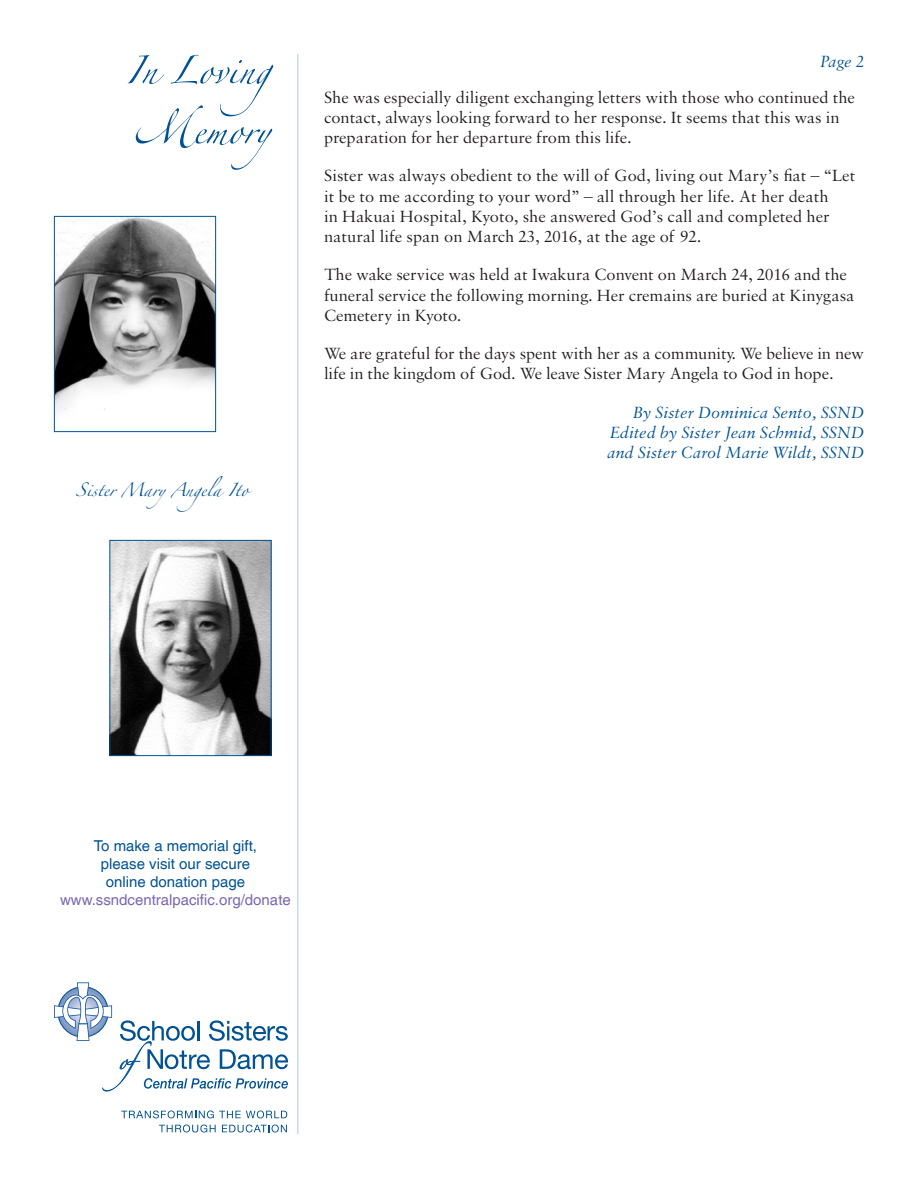
<style>
.page{position:relative;width:918px;height:1188px;background:#fff}
.page>*{position:absolute;margin:0;border:0;box-sizing:border-box;transform-origin:0 0}
.t1{font:63px/60px "Zapfino Extra LT Pro";color:#005294}
.Script_Name{font:30px "Zapfino Extra LT Pro";color:#005294}
.t2{font:17.25px/20.2px "Sabon MT Pro";color:#231f20}
.Page__-_Continued{font:italic 17.25px/20.2px "Sabon MT Pro";color:#005294;text-align:justify}
.Contact_info{font:15px/18px "Helvetica LT Com";color:#005294;text-align:center}
.s1{color:#7a67ae}
</style>
<div class="page">
<hr style="left:297px;top:54px;width:1px;height:1080px;background:#c5dce9">
<svg style="left:121px;top:1111px;width:166px;height:7px"></svg>
<svg style="left:159px;top:1125px;width:57px;height:8px"></svg>
<svg style="left:222px;top:1125px;width:65px;height:8px"></svg>
<svg style="left:54px;top:982px;width:234px;height:109px"></svg>
<img style="left:112px;top:542px;width:158px;height:212px">
<div style="left:110px;top:540px;width:162px;height:216px;border:1px solid #005294"></div>
<img style="left:56px;top:218px;width:158px;height:192px">
<div style="left:54px;top:216px;width:162px;height:216px;border:1px solid #005294"></div>
<h1 class="t1" style="left:125px;top:31px;width:184px">In Loving<br>Memory</h1>
<p class="Page__-_Continued" style="left:820px;top:51px;width:45px">Page 2</p>
<p class="t2" style="left:324px;top:87px;width:532px">She was especially diligent exchanging letters with those who continued the contact, always looking forward to her response. It seems that this was in preparation for her departure from this life.</p>
<p class="t2" style="left:324px;top:165px;width:533px">Sister was always obedient to the will of God, living out Mary’s fiat – “Let it be to me according to your word” – all through her life. At her death<br>in Hakuai Hospital, Kyoto, she answered God’s call and completed her natural life span on March 23, 2016, at the age of 92.</p>
<p class="t2" style="left:324px;top:264px;width:532px">The wake service was held at Iwakura Convent on March 24, 2016 and the funeral service the following morning. Her cremains are buried at Kinygasa<br>Cemetery in Kyoto.</p>
<p class="t2" style="left:324px;top:343px;width:541px">We are grateful for the days spent with her as a community. We believe in new life in the kingdom of God. We leave Sister Mary Angela to God in hope.</p>
<p class="Page__-_Continued" style="left:607px;top:402px;width:258px;text-indent:26px">By Sister Dominica Sento, SSND Edited by Sister Jean Schmid, SSND and Sister Carol Marie Wildt, SSND</p>
<p class="Script_Name" style="left:76px;top:468px;width:174px">Sister Mary Angela Ito</p>
<p class="Contact_info" style="left:60px;top:837px;width:232px">To make a memorial gift,<br>please visit our secure<br>online donation page <span class="s1">www.ssndcentralpacific.org/donate</span></p>
</div>
